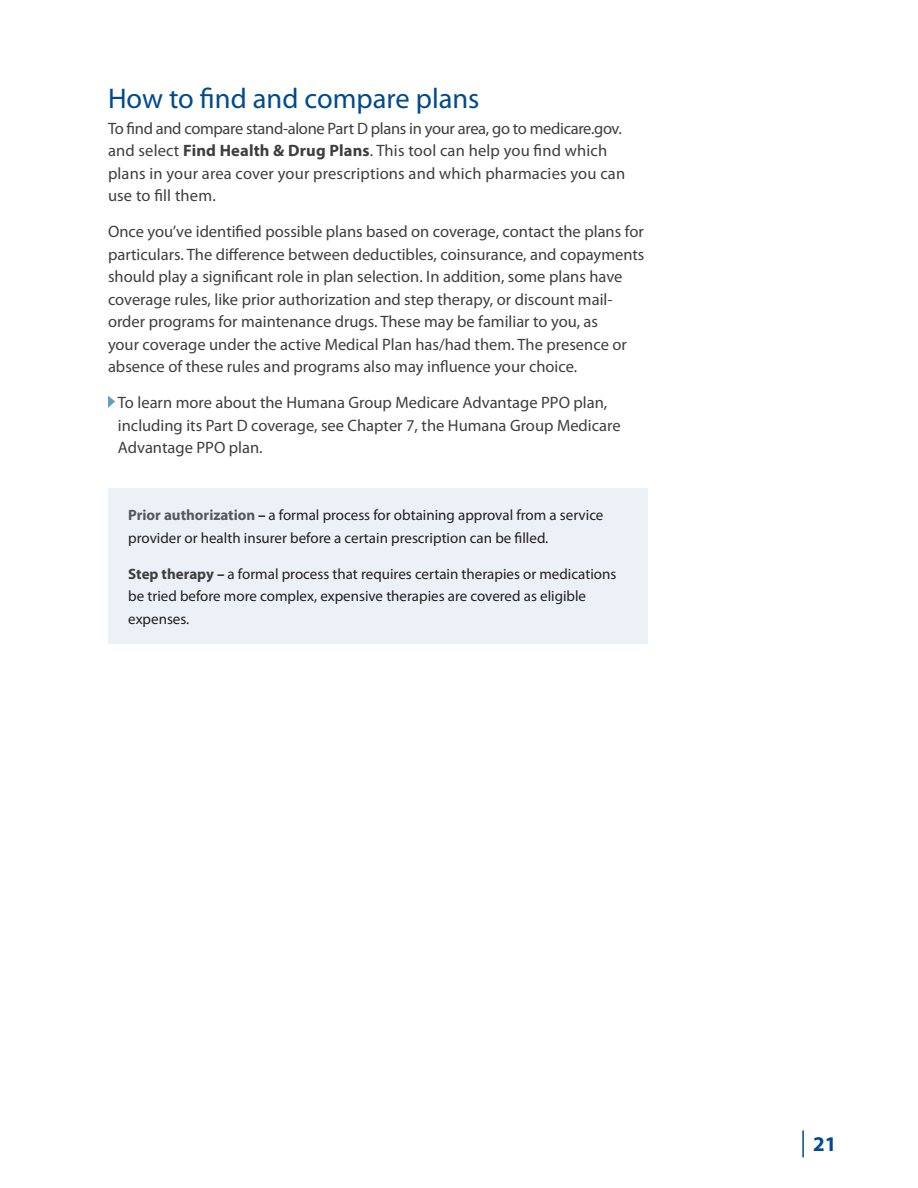
<style>
.page{position:relative;width:918px;height:1188px;background:#fff}
.page>*{position:absolute;margin:0;border:0;box-sizing:border-box;transform-origin:0 0}
.Subhead_1{font:28.5px "Myriad Pro";color:#004a8d}
.t1{font:700 21px "Myriad Pro";color:#004a8d}
.Body{font:16.5px/22.5px "Myriad Pro";color:#3e3e3f}
.Box_Text{font:15px/22.5px "Myriad Pro";color:#231f20}
.s1{font-weight:700}
.s2{font-weight:700;color:#57585a}
.s3{font-weight:700;color:#3e3e3f}
</style>
<div class="page">
<hr style="left:802px;top:1130px;width:2px;height:27px;background:#004a8d">
<svg style="left:108px;top:396px;width:7px;height:12px"></svg>
<div style="left:108px;top:489px;width:540px;height:155px;background:#ecf0f7"></div>
<p class="Subhead_1" style="left:108px;top:80px;width:373px">How to find and compare plans</p>
<p class="Body" style="left:108px;top:117px;width:519px">To find and compare stand-alone Part D plans in your area, go to medicare.gov. and select <span class="s1">Find Health &amp; Drug Plans</span>. This tool can help you find which plans in your area cover your prescriptions and which pharmacies you can use to fill them.</p>
<p class="Body" style="left:108px;top:220px;width:538px">Once you’ve identified possible plans based on coverage, contact the plans for particulars. The difference between deductibles, coinsurance, and copayments should play a significant role in plan selection. In addition, some plans have coverage rules, like prior authorization and step therapy, or discount mail&shy;order programs for maintenance drugs. These may be familiar to you, as<br>your coverage under the active Medical Plan has/had them. The presence or absence of these rules and programs also may influence your choice.</p>
<p class="Body" style="left:118px;top:391px;width:504px">To learn more about the Humana Group Medicare Advantage PPO plan, including its Part D coverage, see Chapter 7, the Humana Group Medicare<br>Advantage PPO plan.</p>
<p class="Box_Text" style="left:128px;top:504px;width:477px"><span class="s2">Prior authorization</span> <span class="s1">–</span> a formal process for obtaining approval from a service provider or health insurer before a certain prescription can be filled.</p>
<p class="Box_Text" style="left:128px;top:562px;width:490px"><span class="s3">Step therapy</span> <span class="s1">–</span> a formal process that requires certain therapies or medications be tried before more complex, expensive therapies are covered as eligible expenses.</p>
<p class="t1" style="left:813px;top:1130px;width:25px">21</p>
</div>
